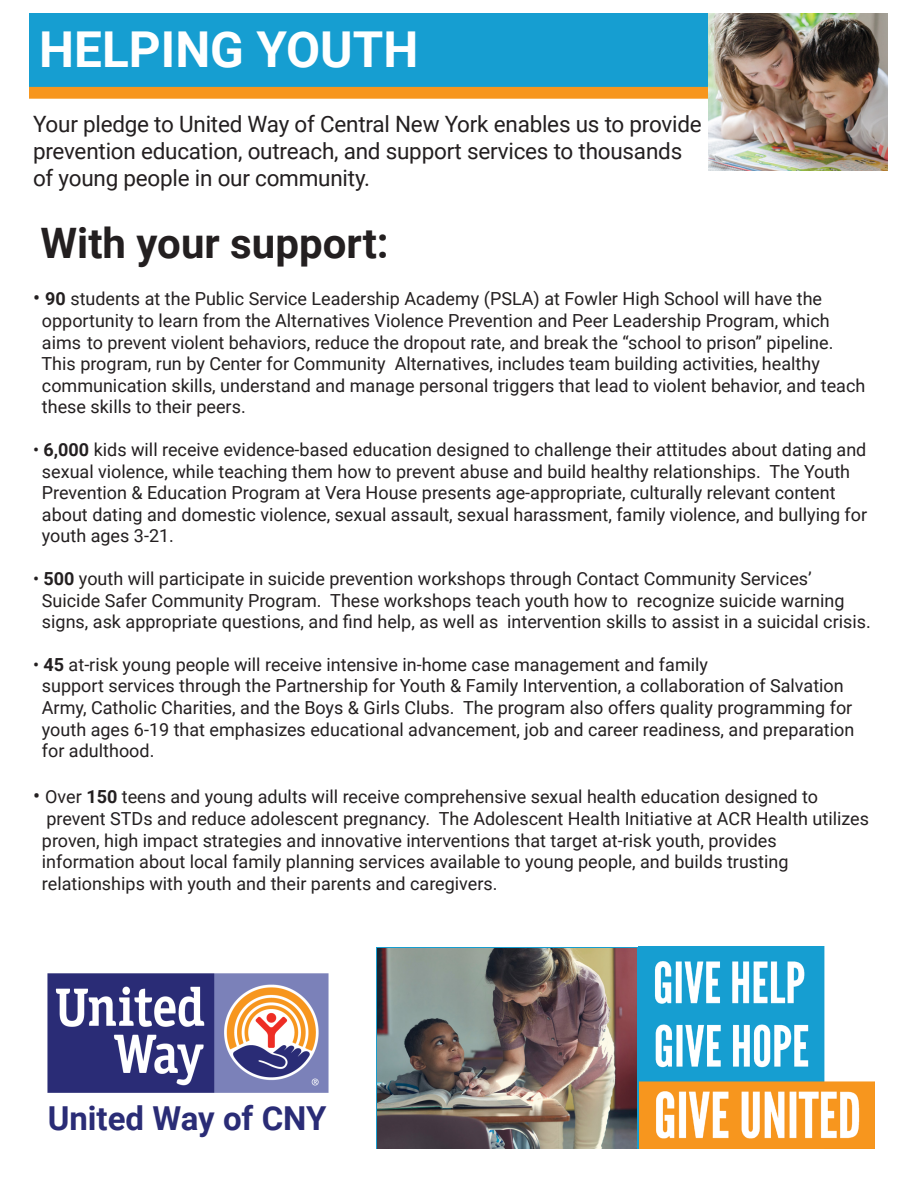
<style>
.page{position:relative;width:918px;height:1188px;background:#fff}
.page>*{position:absolute;margin:0;border:0;box-sizing:border-box;transform-origin:0 0}
.t1{font:700 49.5px "Roboto";color:#fff}
.t2{font:700 42px "Roboto";color:#231f20}
.t3{font:700 33px "Roboto";color:#2a2c76}
.t4{font:22.5px "Roboto";letter-spacing:-.01em;color:#231f20}
.t5{font:18px/21.6px "Roboto";color:#231f20}
.s1{font-size:21px}
.s2{font-weight:700}
</style>
<div class="page">
<img style="left:29px;top:14px;width:679px;height:85px">
<img style="left:47px;top:974px;width:282px;height:119px">
<img style="left:708px;top:14px;width:179px;height:157px">
<img style="left:639px;top:947px;width:235px;height:201px">
<img style="left:376px;top:947px;width:263px;height:201px">
<p class="t1" style="left:39px;top:14px;width:381px">HELPING YOUTH</p>
<p class="t4" style="left:33px;top:109px;width:670px">Your pledge to United Way of Central New York enables us to provide</p>
<p class="t4" style="left:33px;top:136px;width:651px">prevention education, outreach, and support services to thousands</p>
<p class="t4" style="left:33px;top:163px;width:339px">of young people in our community.</p>
<p class="t2" style="left:40px;top:214px;width:350px">With your support:</p>
<p class="t5" style="left:42px;top:288px;width:825px;text-indent:-9px"><span class="s1">•</span> <span class="s2">90</span> students at the Public Service Leadership Academy (PSLA) at Fowler High School will have the opportunity to learn from the Alternatives Violence Prevention and Peer Leadership Program, which aims to prevent violent behaviors, reduce the dropout rate, and break the “school to prison” pipeline.<br>This program, run by Center for Community Alternatives, includes team building activities, healthy communication skills, understand and manage personal triggers that lead to violent behavior, and teach these skills to their peers.</p>
<p class="t5" style="left:42px;top:438px;width:827px;text-indent:-9px">• <span class="s2">6,000</span> kids will receive evidence-based education designed to challenge their attitudes about dating and sexual violence, while teaching them how to prevent abuse and build healthy relationships. The Youth Prevention &amp; Education Program at Vera House presents age-appropriate, culturally relevant content about dating and domestic violence, sexual assault, sexual harassment, family violence, and bullying for youth ages 3-21.</p>
<p class="t5" style="left:33px;top:567px;width:780px">• <span class="s2">500</span> youth will participate in suicide prevention workshops through Contact Community Services’</p>
<p class="t5" style="left:42px;top:589px;width:830px">Suicide Safer Community Program. These workshops teach youth how to recognize suicide warning signs, ask appropriate questions, and find help, as well as intervention skills to assist in a suicidal crisis.</p>
<p class="t5" style="left:33px;top:653px;width:677px">• <span class="s2">45</span> at-risk young people will receive intensive in-home case management and family</p>
<p class="t5" style="left:42px;top:675px;width:814px">support services through the Partnership for Youth &amp; Family Intervention, a collaboration of Salvation Army, Catholic Charities, and the Boys &amp; Girls Clubs. The program also offers quality programming for youth ages 6-19 that emphasizes educational advancement, job and career readiness, and preparation for adulthood.</p>
<p class="t5" style="left:33px;top:786px;width:787px"><span class="s1">•</span> Over <span class="s2">150</span> teens and young adults will receive comprehensive sexual health education designed to</p>
<p class="t5" style="left:42px;top:807px;width:829px">prevent STDs and reduce adolescent pregnancy. The Adolescent Health Initiative at ACR Health utilizes proven, high impact strategies and innovative interventions that target at-risk youth, provides</p>
<p class="t5" style="left:42px;top:850px;width:748px">information about local family planning services available to young people, and builds trusting relationships with youth and their parents and caregivers.</p>
<p class="t3" style="left:48px;top:1095px;width:280px">United Way of CNY</p>
</div>
